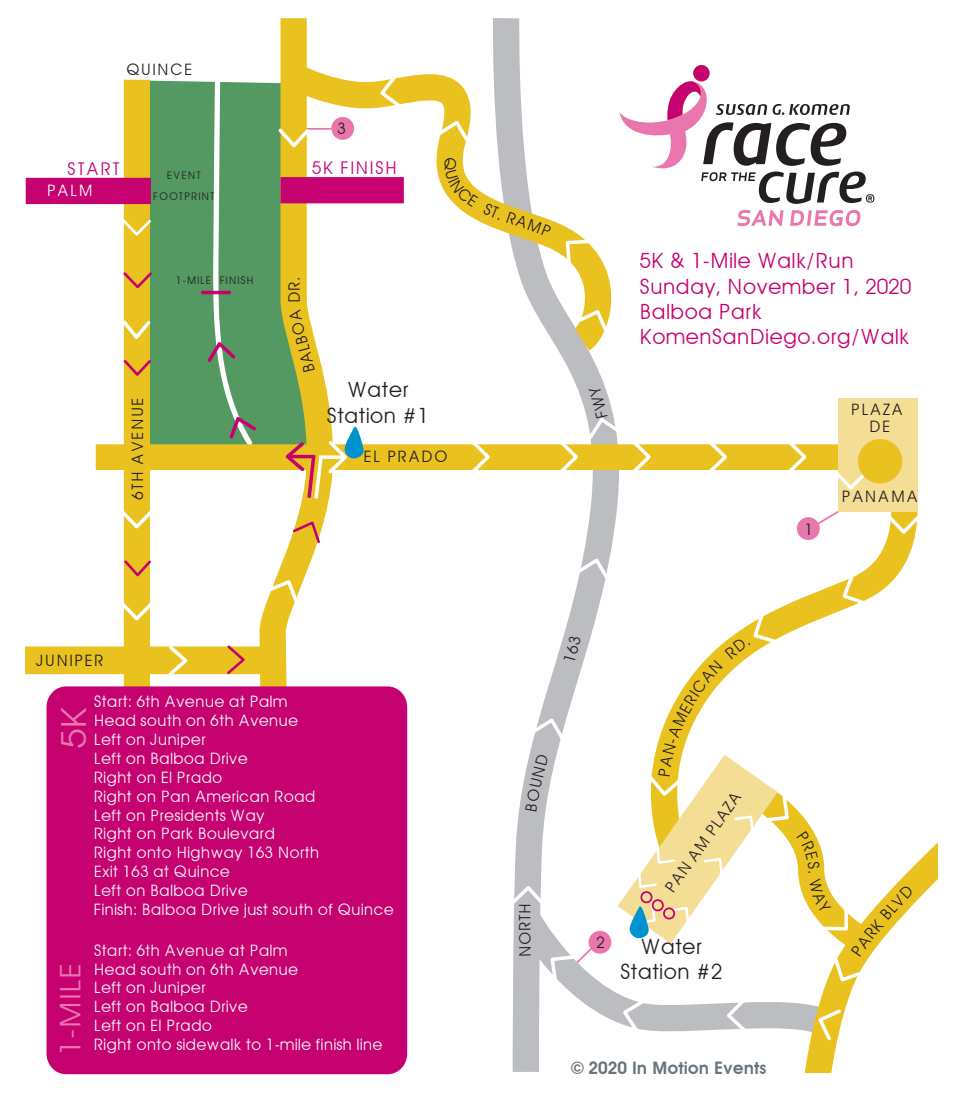
<style>
.page{position:relative;width:955px;height:1113px;background:#fff}
.page>*{position:absolute;margin:0;border:0;box-sizing:border-box;transform-origin:0 0}
.t1{font:34.65px "Avant Garde";color:#ea76ae;scale:1.08 1}
.t2{font:28.35px "Avant Garde";color:#ea76ae;scale:1.08 1}
.t3{font:21px/25.2px "Avant Garde";color:#c60170}
.t4{font:21px/25.2px "Avant Garde";color:#231f20;text-align:center}
.t5{font:17.5px "Avant Garde";letter-spacing:.075em;color:#c60170}
.t6{font:600 17.15px "Avant Garde";color:#6a747b}
.t7{font:15.75px/18.9px "Avant Garde";color:#f6f8f8}
.t8{font:15.75px/17.5px "Avant Garde";letter-spacing:.075em;color:#231f20;text-align:center}
.t9{font:15.75px "Avant Garde";color:#fff}
.t10{font:10.5px/21px "Avant Garde";letter-spacing:.075em;color:#231f20;text-align:center}
</style>
<div class="page">
<div style="left:150px;top:81px;width:54px;height:363px;background:#539961"></div>
<svg style="left:618px;top:994px;width:169px;height:38px"></svg>
<svg style="left:493px;top:18px;width:125px;height:1054px"></svg>
<div style="left:96px;top:444px;width:807px;height:26px;background:#eac220"></div>
<div style="left:124px;top:80px;width:26px;height:654px;background:#eac220"></div>
<div style="left:25px;top:646px;width:251px;height:28px;background:#eac220"></div>
<div style="left:26px;top:178px;width:125px;height:26px;background:#c60170"></div>
<svg style="left:247px;top:18px;width:85px;height:668px"></svg>
<svg style="left:268px;top:50px;width:350px;height:325px"></svg>
<svg style="left:787px;top:842px;width:151px;height:231px"></svg>
<svg style="left:612px;top:446px;width:314px;height:428px"></svg>
<div style="left:46px;top:686px;width:361px;height:387px;background:#c60170;border-radius:20px"></div>
<div style="left:796px;top:517px;width:23px;height:23px;background:#ea76ae;border-radius:50%"></div>
<svg style="left:813px;top:506px;width:32px;height:21px"></svg>
<div style="left:838px;top:398px;width:79px;height:113px;background:#f4dd94"></div>
<svg style="left:123px;top:217px;width:30px;height:21px"></svg>
<svg style="left:123px;top:317px;width:30px;height:26px"></svg>
<svg style="left:123px;top:506px;width:27px;height:25px"></svg>
<svg style="left:123px;top:598px;width:27px;height:25px"></svg>
<svg style="left:166px;top:646px;width:25px;height:29px"></svg>
<svg style="left:265px;top:577px;width:36px;height:28px"></svg>
<svg style="left:468px;top:444px;width:25px;height:26px"></svg>
<svg style="left:629px;top:444px;width:25px;height:32px"></svg>
<svg style="left:705px;top:444px;width:25px;height:32px"></svg>
<svg style="left:784px;top:444px;width:25px;height:32px"></svg>
<svg style="left:831px;top:468px;width:38px;height:25px"></svg>
<svg style="left:884px;top:512px;width:39px;height:25px"></svg>
<svg style="left:815px;top:1006px;width:28px;height:36px"></svg>
<svg style="left:723px;top:995px;width:25px;height:37px"></svg>
<svg style="left:620px;top:996px;width:27px;height:36px"></svg>
<svg style="left:574px;top:307px;width:36px;height:28px"></svg>
<svg style="left:563px;top:238px;width:29px;height:29px"></svg>
<svg style="left:434px;top:118px;width:38px;height:27px"></svg>
<svg style="left:377px;top:72px;width:26px;height:38px"></svg>
<svg style="left:275px;top:125px;width:37px;height:26px"></svg>
<div style="left:857px;top:439px;width:45px;height:44px;background:#eac220;border-radius:50%"></div>
<div style="left:280px;top:177px;width:124px;height:26px;background:#c60170"></div>
<svg style="left:123px;top:270px;width:31px;height:21px"></svg>
<svg style="left:123px;top:357px;width:30px;height:21px"></svg>
<svg style="left:123px;top:558px;width:28px;height:21px"></svg>
<svg style="left:225px;top:645px;width:22px;height:30px"></svg>
<svg style="left:291px;top:519px;width:31px;height:26px"></svg>
<svg style="left:204px;top:55px;width:55px;height:392px;background:#71a77a"></svg>
<hr style="left:202px;top:291px;width:27px;height:3px;background:#c60170">
<div style="left:693px;top:65px;width:16px;height:16px;background:#c60170;border-radius:50%"></div>
<svg style="left:619px;top:81px;width:255px;height:123px"></svg>
<svg style="left:737px;top:210px;width:46px;height:16px"></svg>
<svg style="left:790px;top:210px;width:70px;height:16px"></svg>
<svg style="left:282px;top:422px;width:82px;height:80px"></svg>
<svg style="left:289px;top:309px;width:26px;height:63px;background:#e3c434"></svg>
<svg style="left:444px;top:157px;width:55px;height:62px"></svg>
<svg style="left:506px;top:212px;width:45px;height:25px"></svg>
<svg style="left:508px;top:555px;width:405px;height:428px"></svg>
<svg style="left:556px;top:386px;width:67px;height:90px"></svg>
<p class="t8" style="left:126px;top:60px;width:68px">QUINCE</p>
<p class="t8" style="left:337px;top:120px;width:10px">3</p>
<p class="t5" style="left:67px;top:158px;width:54px">START</p>
<p class="t5" style="left:311px;top:157px;width:87px">5K FINISH</p>
<p class="t9" style="left:47px;top:181px;width:48px">PALM</p>
<p class="t10" style="left:153px;top:165px;width:63px">EVENT<br>FOOTPRINT</p>
<p class="t10" style="left:176px;top:270px;width:79px">1-MILE FINISH</p>
<p class="t8" style="left:129px;top:500px;width:104px;rotate:-90deg">6TH AVENUE</p>
<p class="t8" style="left:285px;top:303px;width:28px;rotate:-90deg">DR.</p>
<h3 class="t4" style="left:326px;top:377px;width:104px">Water<br>Station #1</h3>
<p class="t8" style="left:363px;top:447px;width:86px">EL PRADO</p>
<p class="t8" style="left:36px;top:651px;width:69px">JUNIPER</p>
<p class="t7" style="left:94px;top:691px;width:302px">Start: 6th Avenue at Palm<br>Head south on 6th Avenue<br>Left on Juniper<br>Left on Balboa Drive<br>Right on El Prado<br>Right on Pan American Road<br>Left on Presidents Way<br>Right on Park Boulevard<br>Right onto Highway 163 North<br>Exit 163 at Quince<br>Left on Balboa Drive<br>Finish: Balboa Drive just south of Quince</p>
<p class="t7" style="left:94px;top:940px;width:290px">Start: 6th Avenue at Palm<br>Head south on 6th Avenue<br>Left on Juniper<br>Left on Balboa Drive<br>Left on El Prado<br>Right onto sidewalk to 1-mile finish line</p>
<h1 class="t1" style="left:53px;top:749px;width:41px;rotate:-90deg">5K</h1>
<h2 class="t2" style="left:53px;top:1055px;width:88px;rotate:-90deg">1-MILE</h2>
<h3 class="t3" style="left:639px;top:248px;width:273px">5K &amp; 1-Mile Walk/Run<br>Sunday, November 1, 2020<br>Balboa Park<br>KomenSanDiego.org/Walk</h3>
<p class="t8" style="left:850px;top:400px;width:54px">PLAZA<br>DE</p>
<p class="t8" style="left:804px;top:520px;width:10px">1</p>
<p class="t8" style="left:841px;top:488px;width:78px">PANAMA</p>
<p class="t8" style="left:516px;top:930px;width:29px;rotate:-90deg">RTH</p>
<p class="t8" style="left:661px;top:885px;width:121px;rotate:-55deg">PAN AM PLAZA</p>
<p class="t8" style="left:596px;top:933px;width:10px">2</p>
<h3 class="t4" style="left:620px;top:933px;width:104px">Water<br>Station #2</h3>
<p class="t6" style="left:571px;top:1057px;width:197px">© 2020 In Motion Events</p>
</div>
